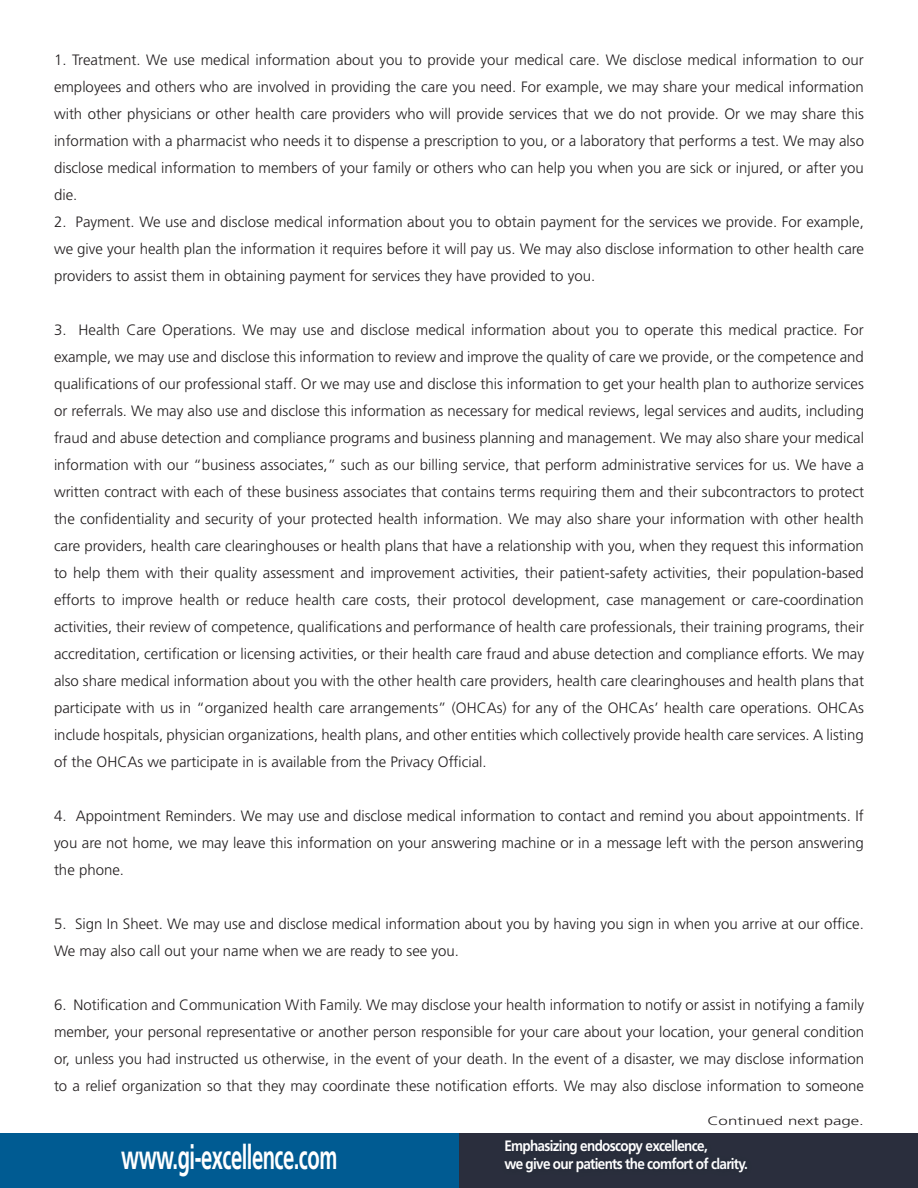
<style>
.page{position:relative;width:918px;height:1188px;background:#fff}
.page>*{position:absolute;margin:0;border:0;box-sizing:border-box;transform-origin:0 0}
.t1{font:700 33.75px "Frutiger LT Std";letter-spacing:-.025em;color:#fff;scale:.6 1}
.t2{font:300 15px/27px "Frutiger LT Std";color:#231f20;text-align:justify}
.t3{font:700 15px/18px "Frutiger LT Std";letter-spacing:-.05em;color:#fff;scale:.9 1}
.t4{font:300 12.15px "Frutiger LT Std";color:#231f20;scale:1.39 1}
</style>
<div class="page">
<div style="left:0;top:1133px;width:459px;height:55px;background:#005b92"></div>
<div style="left:459px;top:1133px;width:459px;height:55px;background:#2a2e3d"></div>
<p class="t2" style="left:54px;top:47px;width:812px">1. Treatment. We use medical information about you to provide your medical care. We disclose medical information to our employees and others who are involved in providing the care you need. For example, we may share your medical information with other physicians or other health care providers who will provide services that we do not provide. Or we may share this information with a pharmacist who needs it to dispense a prescription to you, or a laboratory that performs a test. We may also disclose medical information to members of your family or others who can help you when you are sick or injured, or after you die.</p>
<p class="t2" style="left:54px;top:209px;width:812px">2. Payment. We use and disclose medical information about you to obtain payment for the services we provide. For example, we give your health plan the information it requires before it will pay us. We may also disclose information to other health care providers to assist them in obtaining payment for services they have provided to you.</p>
<p class="t2" style="left:54px;top:317px;width:812px">3. Health Care Operations. We may use and disclose medical information about you to operate this medical practice. For example, we may use and disclose this information to review and improve the quality of care we provide, or the competence and qualifications of our professional staff. Or we may use and disclose this information to get your health plan to authorize services or referrals. We may also use and disclose this information as necessary for medical reviews, legal services and audits, including fraud and abuse detection and compliance programs and business planning and management. We may also share your medical information with our “business associates,” such as our billing service, that perform administrative services for us. We have a written contract with each of these business associates that contains terms requiring them and their subcontractors to protect the confidentiality and security of your protected health information. We may also share your information with other health care providers, health care clearinghouses or health plans that have a relationship with you, when they request this information to help them with their quality assessment and improvement activities, their patient-safety activities, their population-based efforts to improve health or reduce health care costs, their protocol development, case management or care-coordination activities, their review of competence, qualifications and performance of health care professionals, their training programs, their accreditation, certification or licensing activities, or their health care fraud and abuse detection and compliance efforts. We may also share medical information about you with the other health care providers, health care clearinghouses and health plans that participate with us in “organized health care arrangements” (OHCAs) for any of the OHCAs’ health care operations. OHCAs include hospitals, physician organizations, health plans, and other entities which collectively provide health care services. A listing of the OHCAs we participate in is available from the Privacy Official.</p>
<p class="t2" style="left:54px;top:803px;width:811px">4. Appointment Reminders. We may use and disclose medical information to contact and remind you about appointments. If you are not home, we may leave this information on your answering machine or in a message left with the person answering the phone.</p>
<p class="t2" style="left:54px;top:911px;width:811px">5. Sign In Sheet. We may use and disclose medical information about you by having you sign in when you arrive at our office.<br>We may also call out your name when we are ready to see you.</p>
<p class="t2" style="left:54px;top:992px;width:812px">6. Notification and Communication With Family. We may disclose your health information to notify or assist in notifying a family member, your personal representative or another person responsible for your care about your location, your general condition or, unless you had instructed us otherwise, in the event of your death. In the event of a disaster, we may disclose information to a relief organization so that they may coordinate these notification efforts. We may also disclose information to someone</p>
<p class="t4" style="left:707px;top:1114px;width:114px">Continued next page.</p>
<p class="t1" style="left:121px;top:1137px;width:362px">www.gi-excellence.com</p>
<p class="t3" style="left:504px;top:1137px;width:272px">Emphasizing endoscopy excellence,<br>we give our patients the comfort of clarity.</p>
</div>
